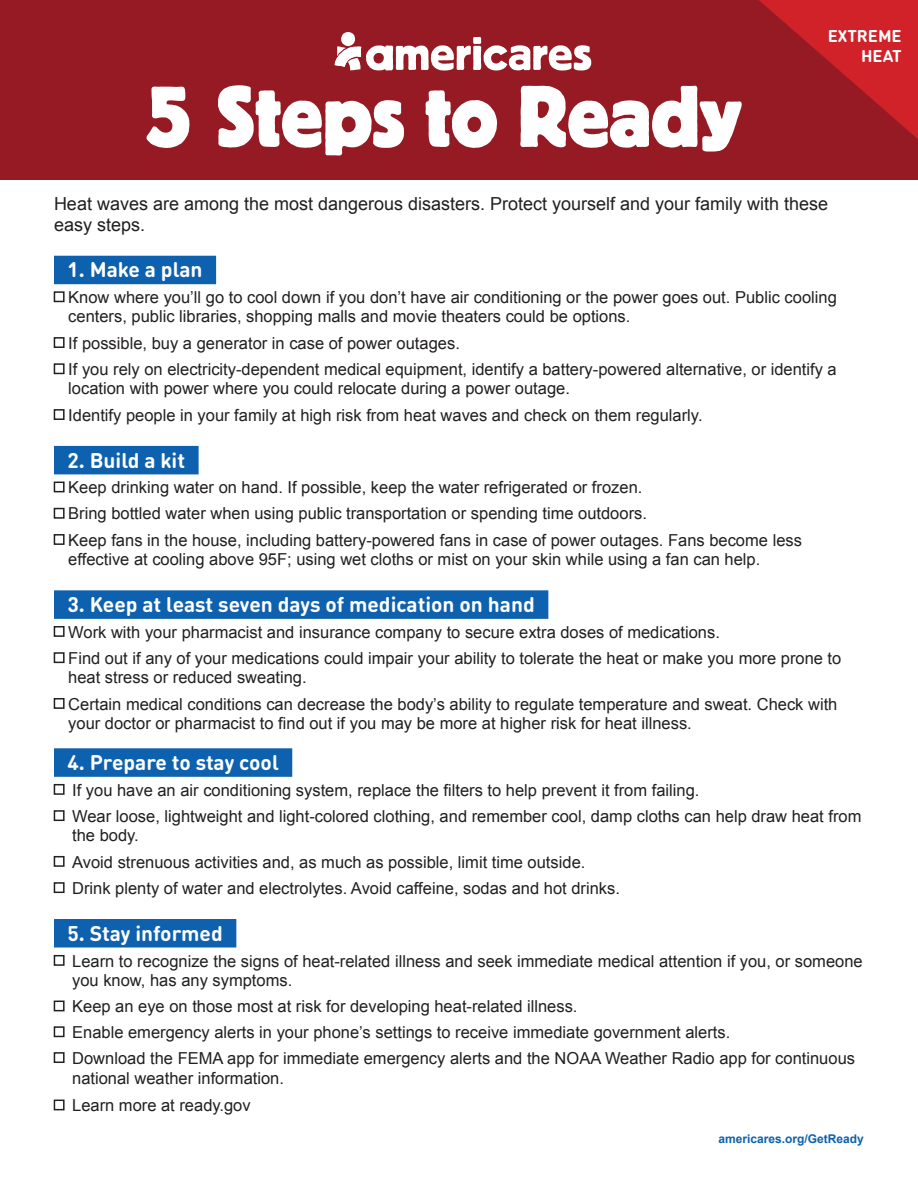
<style>
.page{position:relative;width:918px;height:1188px;background:#fff}
.page>*{position:absolute;margin:0;border:0;box-sizing:border-box;transform-origin:0 0}
.t1{font:700 86.4px "Block Berthold BQ";color:#fff;scale:.9 1}
.t2{font:18px/21.6px "Arial";color:#221f1f}
.t3{font:16.5px/19.5px "Arial";color:#221f1f}
.t4{font:700 12px "Arial";color:#0d61ae}
.t5{font:700 10.5px "DIN Round Pro";color:#fff}
.t6{font:700 8.4px "DIN Round Pro";color:#fff}
</style>
<div class="page">
<div style="left:0;top:0;width:918px;height:179px;background:#961a24"></div>
<div style="left:54px;top:256px;width:162px;height:28px;background:#0d61ae"></div>
<div style="left:54px;top:446px;width:145px;height:28px;background:#0d61ae"></div>
<div style="left:54px;top:590px;width:494px;height:29px;background:#0d61ae"></div>
<div style="left:54px;top:748px;width:238px;height:29px;background:#0d61ae"></div>
<div style="left:54px;top:919px;width:182px;height:29px;background:#0d61ae"></div>
<svg style="left:335px;top:32px;width:256px;height:39px"></svg>
<svg style="left:759px;top:0;width:159px;height:139px"></svg>
<h1 class="t1" style="left:146px;top:85px;width:664px">5 Steps to Ready</h1>
<p class="t6" style="left:828px;top:34px;width:76px">EXTREME</p>
<p class="t6" style="left:861px;top:54px;width:42px">HEAT</p>
<p class="t2" style="left:54px;top:194px;width:776px">Heat waves are among the most dangerous disasters. Protect yourself and your family with these easy steps.</p>
<p class="t5" style="left:68px;top:268px;width:137px">1. Make a plan</p>
<p class="t3" style="left:68px;top:289px;width:770px;text-indent:-14px">■ Know where you’ll go to cool down if you don’t have air conditioning or the power goes out. Public cooling centers, public libraries, shopping malls and movie theaters could be options.</p>
<p class="t3" style="left:54px;top:335px;width:407px">■ If possible, buy a generator in case of power outages.</p>
<p class="t3" style="left:68px;top:361px;width:770px;text-indent:-14px">■ If you rely on electricity-dependent medical equipment, identify a battery-powered alternative, or identify a location with power where you could relocate during a power outage.</p>
<p class="t3" style="left:54px;top:407px;width:650px">■ Identify people in your family at high risk from heat waves and check on them regularly.</p>
<p class="t5" style="left:68px;top:458px;width:119px">2. Build a kit</p>
<p class="t3" style="left:54px;top:479px;width:590px">■ Keep drinking water on hand. If possible, keep the water refrigerated or frozen.</p>
<p class="t3" style="left:54px;top:505px;width:595px">■ Bring bottled water when using public transportation or spending time outdoors.</p>
<p class="t3" style="left:68px;top:532px;width:735px;text-indent:-14px">■ Keep fans in the house, including battery-powered fans in case of power outages. Fans become less effective at cooling above 95F; using wet cloths or mist on your skin while using a fan can help.</p>
<p class="t5" style="left:68px;top:602px;width:469px">3. Keep at least seven days of medication on hand</p>
<p class="t3" style="left:54px;top:624px;width:668px">■ Work with your pharmacist and insurance company to secure extra doses of medications.</p>
<p class="t3" style="left:68px;top:650px;width:775px;text-indent:-14px">■ Find out if any of your medications could impair your ability to tolerate the heat or make you more prone to heat stress or reduced sweating.</p>
<p class="t3" style="left:68px;top:696px;width:771px;text-indent:-14px">■ Certain medical conditions can decrease the body’s ability to regulate temperature and sweat. Check with your doctor or pharmacist to 昀椀nd out if you may be more at higher risk for heat illness.</p>
<p class="t5" style="left:68px;top:760px;width:213px">4. Prepare to stay cool</p>
<p class="t3" style="left:54px;top:780px;width:647px">■ If you have an air conditioning system, replace the 昀椀lters to help prevent it from failing.</p>
<p class="t3" style="left:72px;top:808px;width:791px;text-indent:-18px">■ Wear loose, lightweight and light-colored clothing, and remember cool, damp cloths can help draw heat from the body.</p>
<p class="t3" style="left:54px;top:854px;width:533px">■ Avoid strenuous activities and, as much as possible, limit time outside.</p>
<p class="t3" style="left:54px;top:880px;width:568px">■ Drink plenty of water and electrolytes. Avoid caffeine, sodas and hot drinks.</p>
<p class="t5" style="left:68px;top:931px;width:157px">5. Stay informed</p>
<p class="t3" style="left:72px;top:952px;width:792px;text-indent:-18px">■ Learn to recognize the signs of heat-related illness and seek immediate medical attention if you, or someone you know, has any symptoms.</p>
<p class="t3" style="left:54px;top:998px;width:525px">■ Keep an eye on those most at risk for developing heat-related illness.</p>
<p class="t3" style="left:54px;top:1024px;width:678px">■ Enable emergency alerts in your phone’s settings to receive immediate government alerts.</p>
<p class="t3" style="left:72px;top:1050px;width:784px;text-indent:-18px">■ Download the FEMA app for immediate emergency alerts and the NOAA Weather Radio app for continuous national weather information.</p>
<p class="t3" style="left:54px;top:1097px;width:198px">■ Learn more at ready.gov</p>
<p class="t4" style="left:719px;top:1134px;width:147px">americares.org/GetReady</p>
</div>
